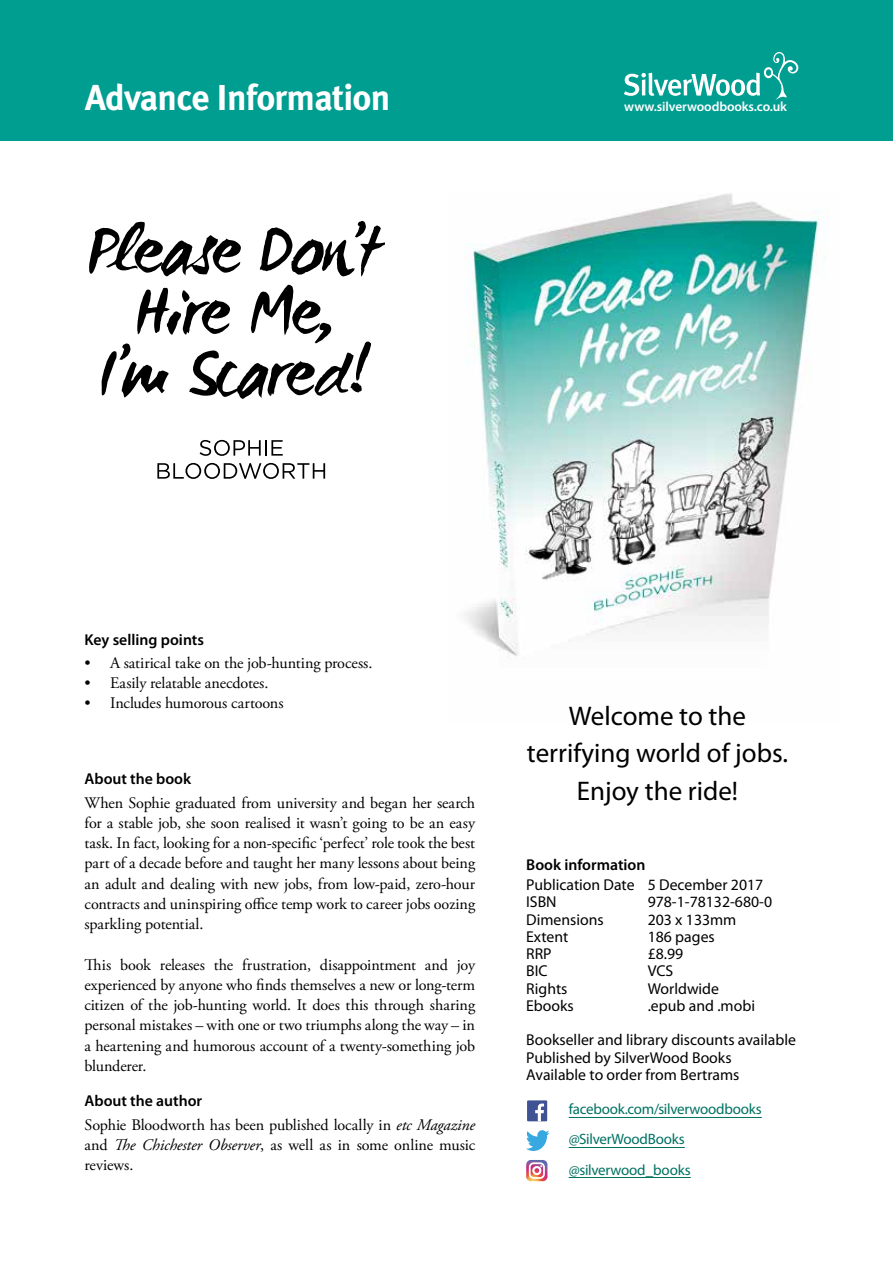
<style>
.page{position:relative;width:893px;height:1263px;background:#fff}
.page>*{position:absolute;margin:0;border:0;box-sizing:border-box;transform-origin:0 0}
.t1{font:700 36px "Meta Plus";letter-spacing:-.02em;color:#fff}
.t2{font:27px/37.5px "Myriad Pro";color:#000;text-align:center}
.t3{font:16.2px/20.2px "Adobe Garamond Pro";letter-spacing:-.005em;color:#000;text-align:justify}
.t4{font:15.75px/17.2px "Myriad Pro";color:#000}
.t5{font:600 15.75px "Myriad Pro";color:#000}
.t6{font:15px/30px "Myriad Pro";letter-spacing:-.015em;color:#007262}
.t7{font:600 13.35px "Myriad Pro";letter-spacing:-.01em;color:#fff}
.s1{font-style:italic}
</style>
<div class="page">
<img style="left:464px;top:194px;width:362px;height:464px">
<hr style="left:569px;top:1117px;width:193px;height:1px;background:#007262">
<hr style="left:569px;top:1147px;width:116px;height:1px;background:#007262">
<hr style="left:569px;top:1177px;width:122px;height:1px;background:#007262">
<div style="left:527px;top:1100px;width:20px;height:21px;background:#3f5294"></div>
<svg style="left:535px;top:1103px;width:9px;height:18px"></svg>
<svg style="left:526px;top:1130px;width:23px;height:21px"></svg>
<svg style="left:526px;top:1160px;width:21px;height:21px"></svg>
<div style="left:0;top:0;width:893px;height:140px;background:#009d91"></div>
<svg style="left:624px;top:52px;width:174px;height:48px"></svg>
<svg style="left:89px;top:222px;width:152px;height:54px"></svg>
<svg style="left:260px;top:221px;width:124px;height:56px"></svg>
<svg style="left:102px;top:285px;width:269px;height:114px"></svg>
<svg style="left:200px;top:440px;width:83px;height:16px"></svg>
<svg style="left:157px;top:463px;width:168px;height:16px"></svg>
<h1 class="t1" style="left:85px;top:76px;width:307px">Advance Information</h1>
<p class="t7" style="left:624px;top:98px;width:164px">www.silverwoodbooks.co.uk</p>
<p class="t5" style="left:85px;top:629px;width:121px">Key selling points</p>
<p class="t3" style="left:85px;top:653px;width:289px">• A satirical take on the job-hunting process.</p>
<p class="t3" style="left:85px;top:673px;width:185px">• Easily relatable anecdotes.</p>
<p class="t3" style="left:85px;top:694px;width:201px">• Includes humorous cartoons</p>
<p class="t5" style="left:85px;top:769px;width:108px">About the book</p>
<p class="t3" style="left:85px;top:793px;width:392px">When Sophie graduated from university and began her search for a stable job, she soon realised it wasn’t going to be an easy task. In fact, looking for a non-specific ‘perfect’ role took the best part of a decade before and taught her many lessons about being an adult and dealing with new jobs, from low-paid, zero-hour contracts and uninspiring office temp work to career jobs oozing sparkling potential.</p>
<p class="t3" style="left:85px;top:955px;width:392px">This book releases the frustration, disappointment and joy experienced by anyone who finds themselves a new or long-term citizen of the job-hunting world. It does this through sharing personal mistakes – with one or two triumphs along the way – in a heartening and humorous account of a twenty-something job blunderer.</p>
<p class="t5" style="left:85px;top:1091px;width:119px">About the author</p>
<p class="t3" style="left:85px;top:1115px;width:392px">Sophie Bloodworth has been published locally in <span class="s1">etc Magazine </span>and <span class="s1">The Chichester Observer</span>, as well as in some online music reviews.</p>
<h2 class="t2" style="left:527px;top:697px;width:263px">Welcome to the terrifying world of jobs.<br>Enjoy the ride!</h2>
<p class="t5" style="left:526px;top:855px;width:121px">Book information</p>
<p class="t4" style="left:526px;top:876px;width:239px">Publication Date 5 December 2017<br>ISBN</p>
<p class="t4" style="left:648px;top:893px;width:126px">978-1-78132-680-0</p>
<p class="t4" style="left:526px;top:910px;width:79px">Dimensions</p>
<p class="t4" style="left:648px;top:910px;width:90px">203 x 133mm</p>
<p class="t4" style="left:526px;top:928px;width:44px">Extent</p>
<p class="t4" style="left:648px;top:928px;width:69px">186 pages</p>
<p class="t4" style="left:526px;top:945px;width:27px">RRP</p>
<p class="t4" style="left:648px;top:945px;width:37px">£8.99</p>
<p class="t4" style="left:526px;top:962px;width:23px">BIC</p>
<p class="t4" style="left:648px;top:962px;width:27px">VCS</p>
<p class="t4" style="left:526px;top:979px;width:43px">Rights</p>
<p class="t4" style="left:648px;top:979px;width:73px">Worldwide</p>
<p class="t4" style="left:526px;top:997px;width:49px">Ebooks</p>
<p class="t4" style="left:526px;top:988px;width:271px;line-height:34.5px;text-indent:121px">.epub and .mobi<br>Bookseller and library discounts available</p>
<p class="t4" style="left:526px;top:1048px;width:215px">Published by SilverWood Books<br>Available to order from Bertrams</p>
<p class="t6" style="left:569px;top:1094px;width:195px">facebook.com/silverwoodbooks @SilverWoodBooks @silverwood_books</p>
</div>
